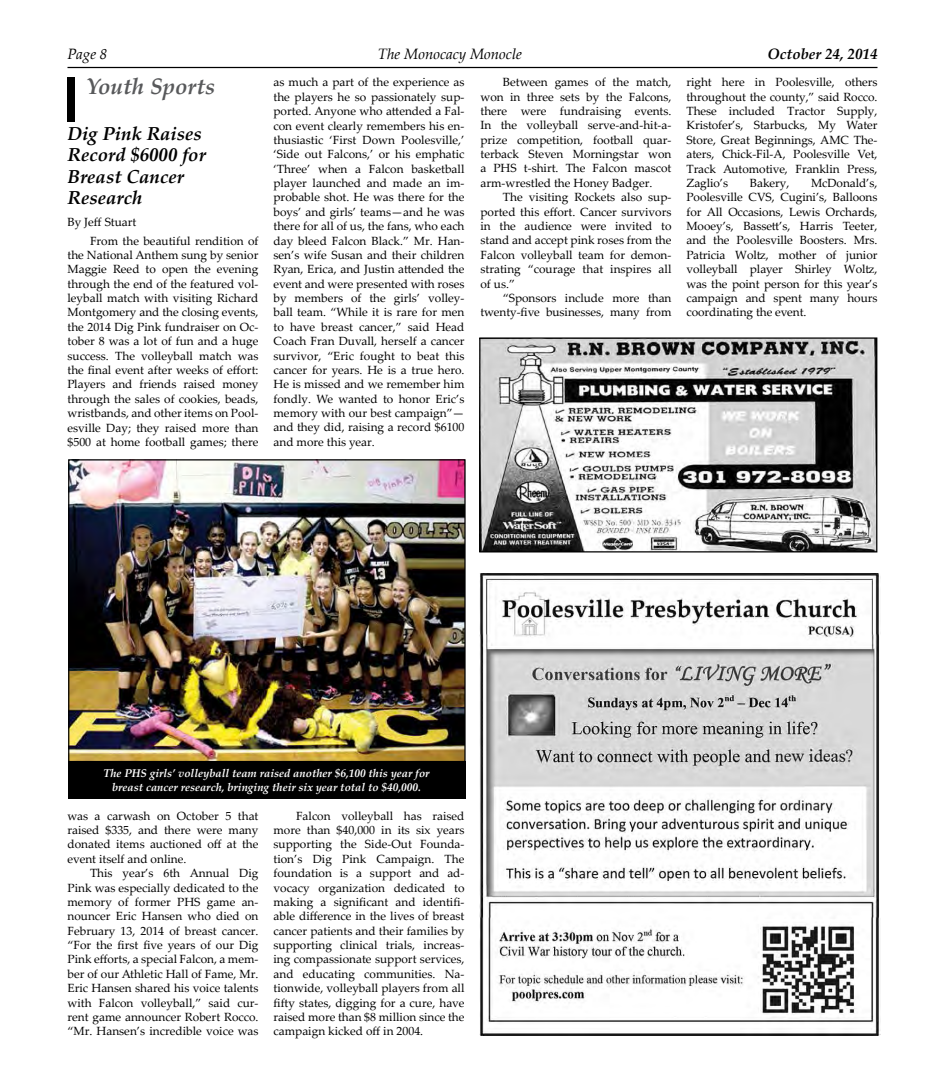
<style>
.page{position:relative;width:945px;height:1080px;background:#fff}
.page>*{position:absolute;margin:0;border:0;box-sizing:border-box;transform-origin:0 0}
.t1{font:italic 700 22.5px "Palatino Linotype";color:#58595b}
.t2{font:italic 700 18.75px/21.2px "Palatino Linotype";color:#000}
.t3{font:italic 15px "Palatino Linotype";color:#000}
.t4{font:italic 700 15px "Palatino Linotype";color:#000}
.t5{font:11.88px/14.4px "Palatino Linotype";color:#000;text-align:justify}
.t6{font:italic 700 11.25px/13.8px "Palatino Linotype";color:#fff;text-align:center}
</style>
<div class="page">
<hr style="left:68px;top:67px;width:810px;height:1px;background:#000">
<div style="left:68px;top:78px;width:7px;height:44px;background:#000"></div>
<img style="left:479px;top:574px;width:402px;height:461px">
<img style="left:70px;top:461px;width:394px;height:299px">
<div style="left:68px;top:761px;width:397px;height:37px;background:#000"></div>
<img style="left:481px;top:339px;width:394px;height:211px">
<div style="left:479px;top:337px;width:398px;height:215px;border:1px solid #000"></div>
<p class="t3" style="left:68px;top:43px;width:41px">Page 8</p>
<p class="t3" style="left:378px;top:43px;width:146px">The Monocacy Monocle</p>
<p class="t4" style="left:767px;top:43px;width:112px">October 24, 2014</p>
<h1 class="t1" style="left:86px;top:70px;width:130px">Youth Sports</h1>
<h2 class="t2" style="left:68px;top:122px;width:140px">Dig Pink Raises<br>Record $6000 for<br>Breast Cancer<br>Research</h2>
<p class="t5" style="left:90px;top:212px;width:170px;line-height:18.8px;text-indent:-23px">By Jeff Stuart<br>From the beautiful rendition of</p>
<p class="t5" style="left:68px;top:247px;width:193px">the National Anthem sung by senior Maggie Reed to open the evening through the end of the featured vol&shy;leyball match with visiting Richard Montgomery and the closing events, the 2014 Dig Pink fundraiser on Oc&shy;tober 8 was a lot of fun and a huge success. The volleyball match was the final event after weeks of effort:<br>Players and friends raised money through the sales of cookies, beads, wristbands, and other items on Pool&shy;esville Day; they raised more than $500 at home football games; there</p>
<p class="t5" style="left:480px;top:75px;width:193px;text-indent:23px">Between games of the match, won in three sets by the Falcons, there were fundraising events.<br>In the volleyball serve-and-hit-a&shy;prize competition, football quar&shy;terback Steven Morningstar won a PHS t-shirt. The Falcon mascot arm-wrestled the Honey Badger.</p>
<p class="t5" style="left:480px;top:190px;width:193px;text-indent:23px">The visiting Rockets also sup&shy;ported this effort. Cancer survivors in the audience were invited to stand and accept pink roses from the Falcon volleyball team for demon&shy;strating “courage that inspires all of us.”</p>
<p class="t5" style="left:480px;top:290px;width:193px;text-align:right">“Sponsors include more than twenty-five businesses, many from</p>
<p class="t5" style="left:686px;top:75px;width:193px">right here in Poolesville, others throughout the county,” said Rocco.<br>These included Tractor Supply, Kristofer’s, Starbucks, My Water Store, Great Beginnings, AMC The&shy;aters, Chick-Fil-A, Poolesville Vet, Track Automotive, Franklin Press, Zaglio’s</p>
<p class="t5" style="left:274px;top:75px;width:193px">as much a part of the experience as the players he so passionately sup&shy;ported. Anyone who attended a Fal&shy;con event clearly remembers his en&shy;thusiastic ‘First Down Poolesville,’ ‘Side out Falcons,’ or his emphatic ‘Three’ when a Falcon basketball player launched and made an im&shy;probable shot. He was there for the boys’ and girls’ teams—and he was there for all of us, the fans, who each day bleed Falcon Black.” Mr. Han&shy;sen’s wife Susan and their children Ryan, Erica, and Justin attended the event and were presented with roses by members of the girls’ volley&shy;ball team. “While it is rare for men to have breast cancer,” said Head Coach Fran Duvall, herself a cancer survivor, “Eric fought to beat this cancer for years. He is a true hero.<br>He is missed and we remember him fondly. We wanted to honor Eric’s memory with our best campaign”— and they did, raising a record $6100 and more this year.</p>
<p class="t5" style="left:686px;top:175px;width:193px;text-indent:125px">McDonald’s, Poolesville CVS, Cugini’s, Balloons for All Occasions, Lewis Orchards, Mooey’s, Bassett’s, Harris Teeter, and the Poolesville Boosters. Mrs.<br>Patricia Woltz, mother of junior volleyball player Shirley Woltz, was the point person for this year’s campaign and spent many hours coordinating the event.</p>
<p class="t5" style="left:750px;top:175px;width:41px">Bakery,</p>
<p class="t6" style="left:103px;top:766px;width:328px">The PHS girls’ volleyball team raised another $6,100 this year for breast cancer research, bringing their six year total to $40,000.</p>
<p class="t5" style="left:68px;top:808px;width:193px">was a carwash on October 5 that raised $335, and there were many donated items auctioned off at the event itself and online.</p>
<p class="t5" style="left:68px;top:866px;width:193px;text-indent:23px">This year’s 6th Annual Dig Pink was especially dedicated to the memory of former PHS game an&shy;nouncer Eric Hansen who died on February 13, 2014 of breast cancer. “For the first five years of our Dig Pink efforts, a special Falcon, a mem&shy;ber of our Athletic Hall of Fame, Mr.<br>Eric Hansen shared his voice talents with Falcon volleyball,” said cur&shy;rent game announcer Robert Rocco. “Mr. Hansen’s incredible voice was</p>
<p class="t5" style="left:274px;top:808px;width:193px;text-indent:23px">Falcon volleyball has raised more than $40,000 in its six years supporting the Side-Out Founda&shy;tion’s Dig Pink Campaign. The foundation is a support and ad&shy;vocacy organization dedicated to making a significant and identifi&shy;able difference in the lives of breast cancer patients and their families by supporting clinical trials, increas&shy;ing compassionate support services, and educating communities. Na&shy;tionwide, volleyball players from all fifty states, digging for a cure, have raised more than $8 million since the campaign kicked off in 2004.</p>
</div>
